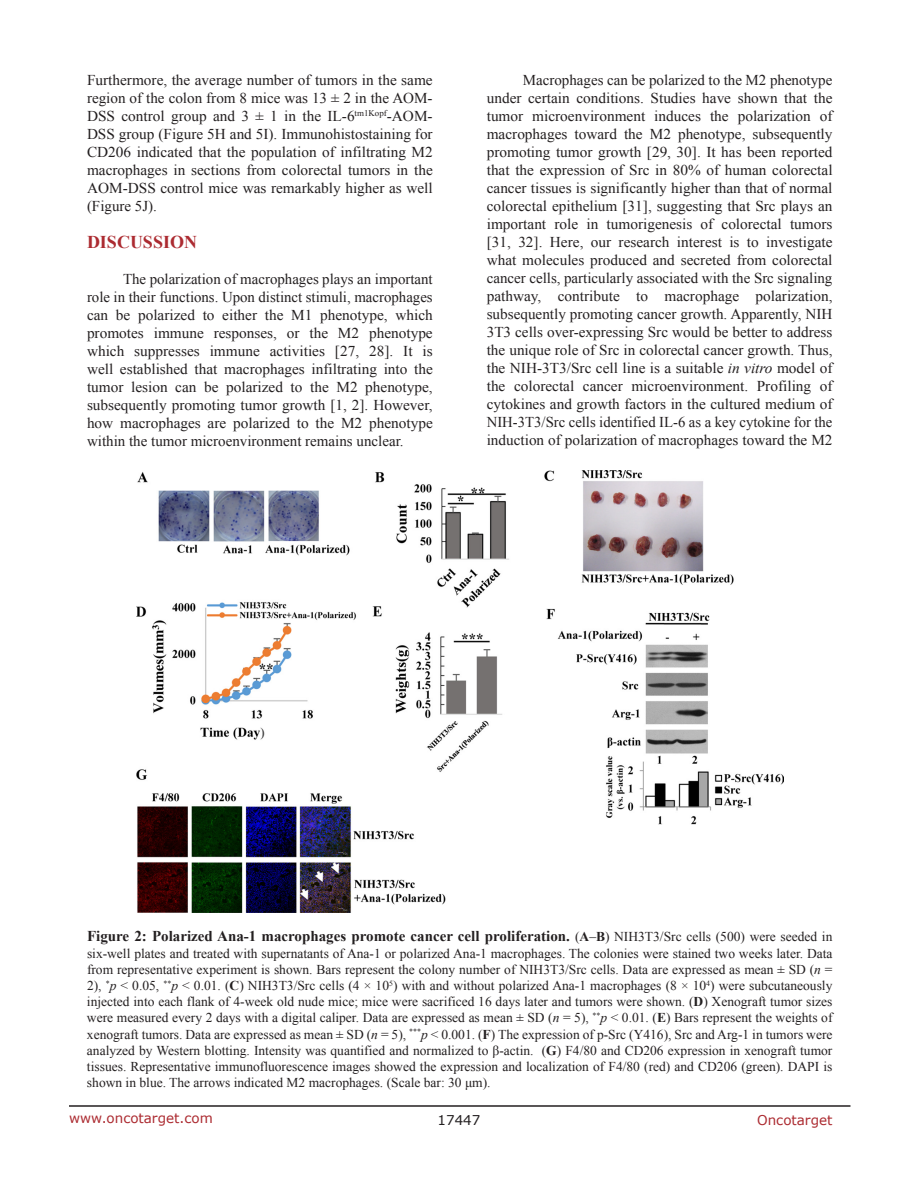
<style>
.page{position:relative;width:918px;height:1188px;background:#fff}
.page>*{position:absolute;margin:0;border:0;box-sizing:border-box;transform-origin:0 0}
.Heading{font:700 18px "Times New Roman";color:#ac2b31}
.BodyText{font:15px/18px "Times New Roman";color:#231f20;text-align:justify}
.FigureText{font:700 15px "Times New Roman";color:#231f20}
.FigureText-2{font:13.5px/16.2px "Times New Roman";color:#231f20;text-align:justify}
.t1{font:13.5px "Verdana";color:#ac2b31}
.t2{font:13.5px "Verdana";color:#231f20}
.s1{font-style:italic}
.s2{font-weight:400;font-size:13.5px}
.s3{font-size:13.5px}
.s4{font-weight:700}
</style>
<div class="page">
<hr style="left:69px;top:1105px;width:781px;height:2px;background:#231f20">
<img style="left:136px;top:470px;width:647px;height:443px">
<p class="BodyText" style="left:87px;top:71px;width:347px">Furthermore, the average number of tumors in the same region of the colon from 8 mice was 13 ± 2 in the AOM-DSS control group and 3 ± 1 in the IL-6<sup>tm1Kopf</sup>-AOM-DSS group (Figure 5H and 5I). Immunohistostaining for CD206 indicated that the population of infiltrating M2 macrophages in sections from colorectal tumors in the AOM-DSS control mice was remarkably higher as well (Figure 5J).</p>
<p class="Heading" style="left:87px;top:230px;width:112px">DISCUSSION</p>
<p class="BodyText" style="left:87px;top:270px;width:347px;text-indent:36px">The polarization of macrophages plays an important role in their functions. Upon distinct stimuli, macrophages can be polarized to either the M1 phenotype, which promotes immune responses, or the M2 phenotype which suppresses immune activities [27, 28]. It is well established that macrophages infiltrating into the tumor lesion can be polarized to the M2 phenotype, subsequently promoting tumor growth [1, 2]. However, how macrophages are polarized to the M2 phenotype within the tumor microenvironment remains unclear.</p>
<p class="BodyText" style="left:487px;top:71px;width:347px;text-indent:36px">Macrophages can be polarized to the M2 phenotype under certain conditions. Studies have shown that the tumor microenvironment induces the polarization of macrophages toward the M2 phenotype, subsequently promoting tumor growth [29, 30]. It has been reported that the expression of Src in 80% of human colorectal cancer tissues is significantly higher than that of normal colorectal epithelium [31], suggesting that Src plays an important role in tumorigenesis of colorectal tumors [31, 32]. Here, our research interest is to investigate what molecules produced and secreted from colorectal cancer cells, particularly associated with the Src signaling pathway, contribute to macrophage polarization, subsequently promoting cancer growth. Apparently, NIH 3T3 cells over-expressing Src would be better to address the unique role of Src in colorectal cancer growth. Thus, the NIH-3T3/Src cell line is a suitable <span class="s1">in vitro</span> model of the colorectal cancer microenvironment. Profiling of cytokines and growth factors in the cultured medium of NIH-3T3/Src cells identified IL-6 as a key cytokine for the induction of polarization of macrophages toward the M2</p>
<p class="FigureText" style="left:87px;top:926px;width:747px">Figure 2: Polarized Ana-1 macrophages promote cancer cell proliferation. <span class="s2">(</span><span class="s3">A</span><span class="s2">–</span><span class="s3">B</span><span class="s2">) NIH3T3/Src cells (500) were seeded in</span></p>
<p class="FigureText-2" style="left:87px;top:945px;width:747px">six-well plates and treated with supernatants of Ana-1 or polarized Ana-1 macrophages. The colonies were stained two weeks later. Data from representative experiment is shown. Bars represent the colony number of NIH3T3/Src cells. Data are expressed as mean ± SD (<span class="s1">n</span> = 2), <sup>*</sup><span class="s1">p</span> &lt; 0.05, <sup>**</sup><span class="s1">p</span> &lt; 0.01. (<span class="s4">C</span>) NIH3T3/Src cells (4 × 10<sup>5</sup>) with and without polarized Ana-1 macrophages (8 × 10<sup>4</sup>) were subcutaneously injected into each flank of 4-week old nude mice; mice were sacrificed 16 days later and tumors were shown. (<span class="s4">D</span>) Xenograft tumor sizes were measured every 2 days with a digital caliper. Data are expressed as mean ± SD (<span class="s1">n</span> = 5), <sup>**</sup><span class="s1">p</span> &lt; 0.01. (<span class="s4">E</span>) Bars represent the weights of xenograft tumors. Data are expressed as mean ± SD (<span class="s1">n</span> = 5), <sup>***</sup><span class="s1">p</span> &lt; 0.001. (<span class="s4">F</span>) The expression of p-Src (Y416), Src and Arg-1 in tumors were analyzed by Western blotting. Intensity was quantified and normalized to β-actin. (<span class="s4">G</span>) F4/80 and CD206 expression in xenograft tumor tissues. Representative immunofluorescence images showed the expression and localization of F4/80 (red) and CD206 (green). DAPI is shown in blue. The arrows indicated M2 macrophages. (Scale bar: 30 μm).</p>
<p class="t1" style="left:69px;top:1109px;width:145px">www.oncotarget.com</p>
<p class="t2" style="left:438px;top:1111px;width:44px">17447</p>
<p class="t1" style="left:757px;top:1111px;width:77px">Oncotarget</p>
</div>
